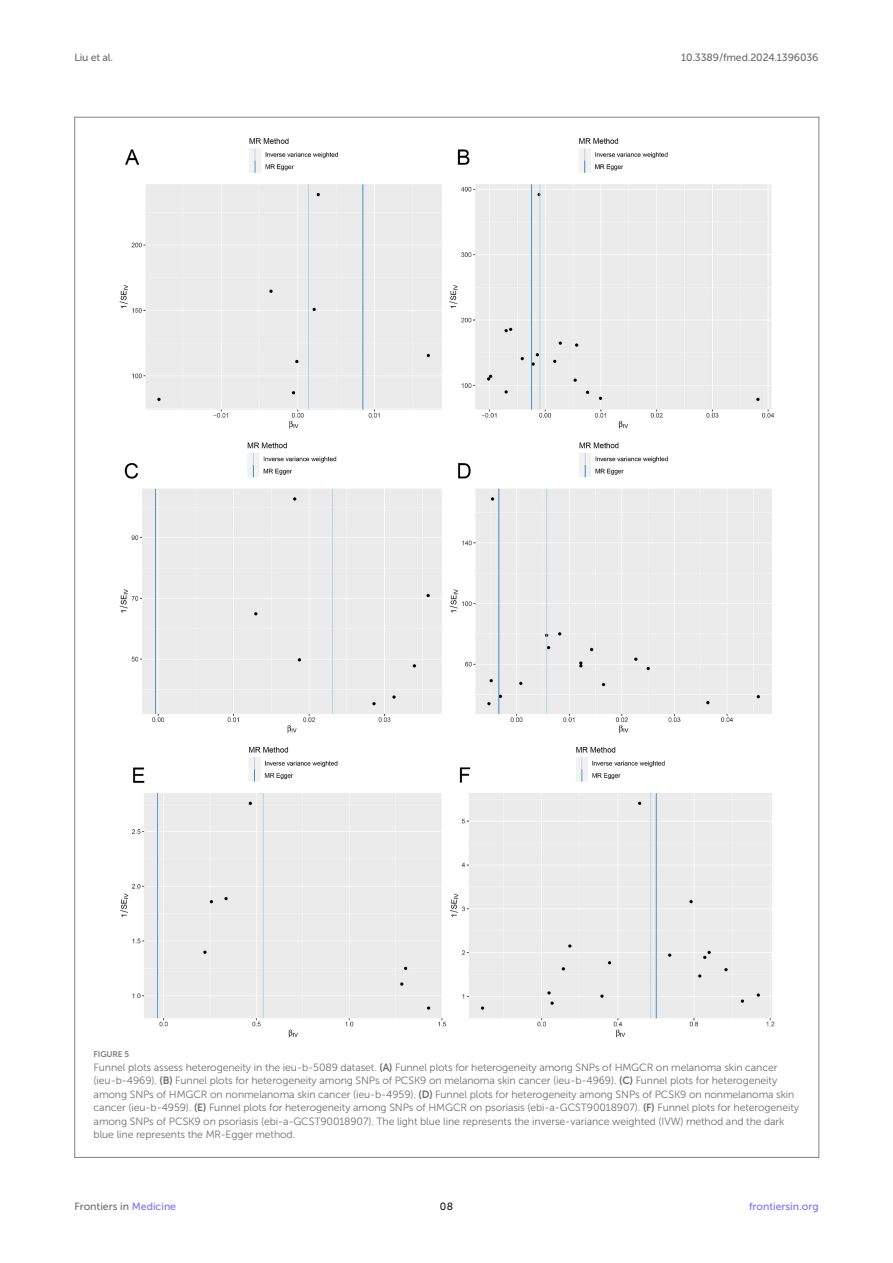
<style>
.page{position:relative;width:893px;height:1263px;background:#fff}
.page>*{position:absolute;margin:0;border:0;box-sizing:border-box;transform-origin:0 0}
.FIG_LEG{font:10.5px/13.5px "Museo Sans 300";letter-spacing:-.01em;color:#706f70}
.t1{font:10.5px "Museo Sans 500";letter-spacing:-.015em;color:#706f70}
.t2{font:10.5px "Museo Sans 500";color:#856df0}
.t3{font:10.5px "Museo Sans 500";color:#1b1c1b}
.FIG_HD{font:8.25px "Museo Sans 700";letter-spacing:-.01em;color:#7e7f7f}
.s1{font-family:"Museo Sans 700"}
.s2{color:#856df0}
</style>
<div class="page">
<img style="left:119px;top:138px;width:656px;height:900px">
<p class="t1" style="left:74px;top:51px;width:40px">Liu et al.</p>
<p class="t1" style="left:681px;top:51px;width:139px">10.3389/fmed.2024.1396036</p>
<p class="FIG_HD" style="left:94px;top:1050px;width:37px">FIGURE 5</p>
<p class="FIG_LEG" style="left:94px;top:1061px;width:707px">Funnel plots assess heterogeneity in the ieu-b-5089 dataset. <span class="s1">(A)</span> Funnel plots for heterogeneity among SNPs of HMGCR on melanoma skin cancer (ieu-b-4969). <span class="s1">(B)</span> Funnel plots for heterogeneity among SNPs of PCSK9 on melanoma skin cancer (ieu-b-4969). <span class="s1">(C)</span> Funnel plots for heterogeneity among SNPs of HMGCR on nonmelanoma skin cancer (ieu-b-4959). <span class="s1">(D)</span> Funnel plots for heterogeneity among SNPs of PCSK9 on nonmelanoma skin cancer (ieu-b-4959). <span class="s1">(E)</span> Funnel plots for heterogeneity among SNPs of HMGCR on psoriasis (ebi-a-GCST90018907). <span class="s1">(F)</span> Funnel plots for heterogeneity among SNPs of PCSK9 on psoriasis (ebi-a-GCST90018907). The light blue line represents the inverse-variance weighted (IVW) method and the dark blue line represents the MR-Egger method.</p>
<p class="t1" style="left:74px;top:1200px;width:103px">Frontiers in <span class="s2">Medicine</span></p>
<p class="t3" style="left:440px;top:1200px;width:15px">08</p>
<p class="t2" style="left:749px;top:1200px;width:71px">frontiersin.org</p>
</div>
